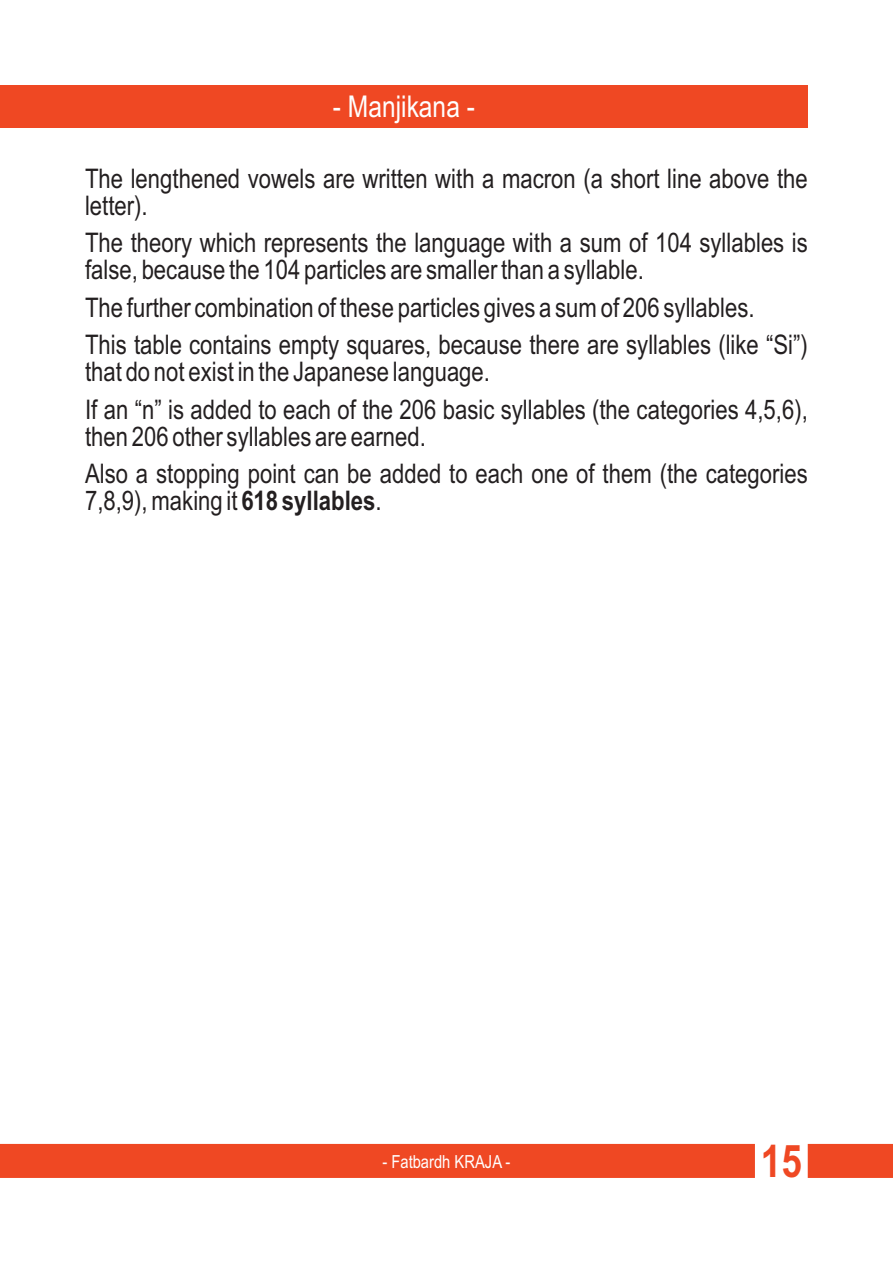
<style>
.page{position:relative;width:893px;height:1263px;background:#fff}
.page>*{position:absolute;margin:0;border:0;box-sizing:border-box;transform-origin:0 0}
.t1{font:700 45px "Arial Narrow";color:#ef4823}
.t2{font:30px "Arial Narrow";color:#fff}
.t3{font:27px/37.5px "Arial Narrow";color:#231f20}
.t4{font:18px "Arial Narrow";color:#fff}
.s1{font-weight:700}
</style>
<div class="page">
<svg style="left:0;top:1144px;width:893px;height:34px;background:#ef5330"></svg>
<div style="left:0;top:85px;width:808px;height:43px;background:#ef4823"></div>
<p class="t2" style="left:333px;top:95px;width:144px">- Manjikana -</p>
<p class="t3" style="left:85px;top:167px;width:724px;line-height:27px">The lengthened vowels are written with a macron (a short line above the letter).</p>
<p class="t3" style="left:85px;top:232px;width:724px;line-height:27px">The theory which represents the language with a sum of 104 syllables is false, because the 104 particles are smaller than a syllable.</p>
<p class="t3" style="left:85px;top:291px;width:724px">The further combination of these particles gives a sum of 206 syllables.<br>This table contains empty squares, because there are syllables (like “Si”)</p>
<p class="t3" style="left:85px;top:356px;width:724px">that do not exist in the Japanese language.<br>If an “n” is added to each of the 206 basic syllables (the categories 4,5,6),</p>
<p class="t3" style="left:85px;top:420px;width:724px">then 206 other syllables are earned.<br>Also a stopping point can be added to each one of them (the categories</p>
<p class="t3" style="left:85px;top:485px;width:298px">7,8,9), making it <span class="s1">618 syllables</span>.</p>
<p class="t4" style="left:382px;top:1154px;width:129px">- Fatbardh KRAJA -</p>
<h1 class="t1" style="left:761px;top:1144px;width:43px">15</h1>
</div>
